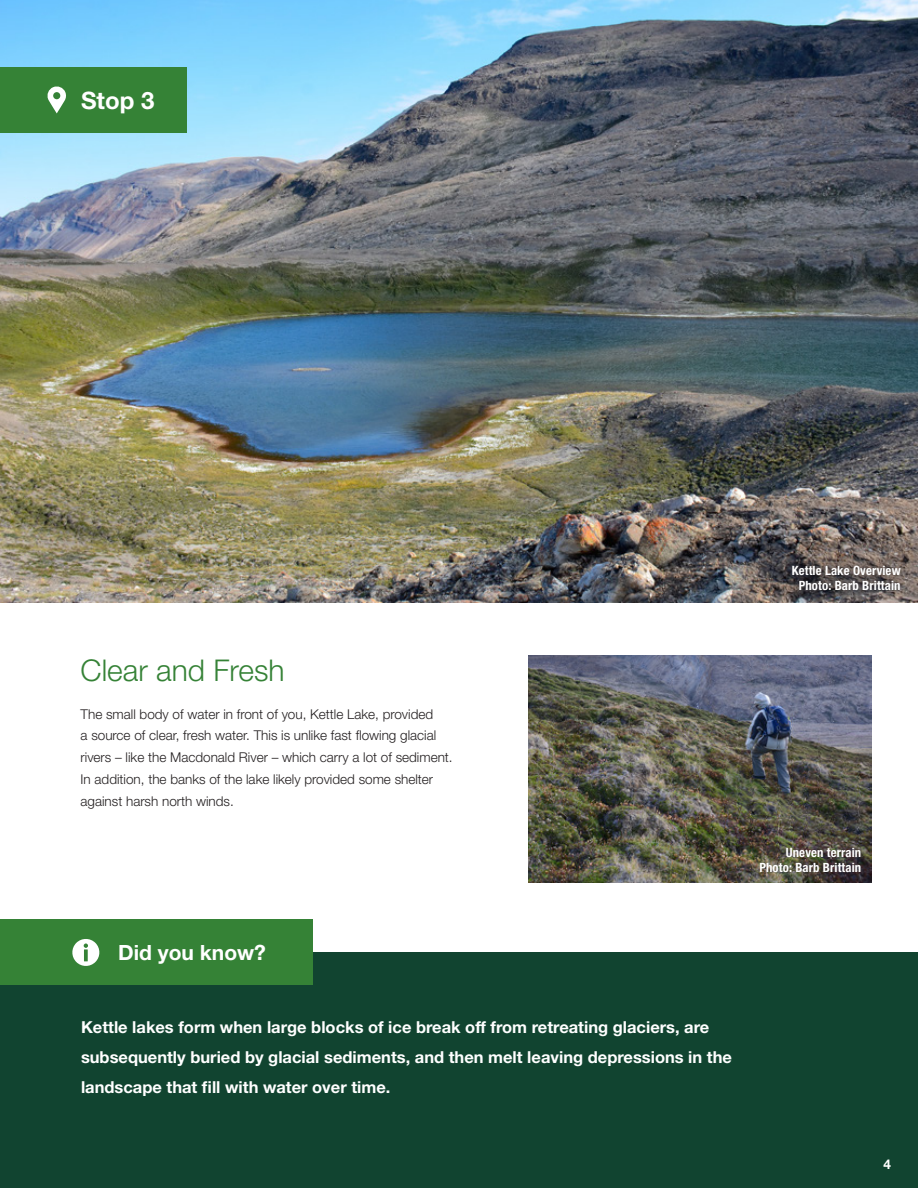
<style>
.page{position:relative;width:918px;height:1188px;background:#fff}
.page>*{position:absolute;margin:0;border:0;box-sizing:border-box;transform-origin:0 0}
._20pt_Green_headers{font:300 30px "Helvetica Neue LT Std";color:#358236}
.Stop_numbers{font:700 24px "Helvetica Neue LT Std";color:#fff}
.Did_you_know{font:700 21px "Helvetica Neue LT Std";color:#fff}
.t1{font:700 16.5px/30px "Helvetica Neue LT Std";color:#fff}
.t2{font:300 13.5px/21.8px "Helvetica Neue LT Std";color:#231f20}
.t3{font:700 13.5px "Helvetica Neue LT Std";color:#fff}
.Photo_credit_-_white{font:700 condensed 12.75px "Helvetica Neue LT Std";letter-spacing:.01em;color:#fff}
</style>
<div class="page">
<img style="left:0;top:0;width:918px;height:602px">
<div style="left:0;top:952px;width:918px;height:236px;background:#114430"></div>
<img style="left:528px;top:655px;width:344px;height:227px">
<svg style="left:781px;top:555px;width:131px;height:47px"></svg>
<div style="left:0;top:67px;width:187px;height:66px;background:#358236"></div>
<div style="left:0;top:919px;width:312px;height:66px;background:#358236"></div>
<svg style="left:47px;top:86px;width:19px;height:27px"></svg>
<svg style="left:72px;top:939px;width:28px;height:27px"></svg>
<p class="Stop_numbers" style="left:81px;top:85px;width:75px">Stop 3</p>
<p class="_20pt_Green_headers" style="left:81px;top:652px;width:205px">Clear and Fresh</p>
<p class="t2" style="left:81px;top:703px;width:374px">The small body of water in front of you, Kettle Lake, provided<br>a source of clear, fresh water. This is unlike fast flowing glacial rivers – like the Macdonald River – which carry a lot of sediment.<br>In addition, the banks of the lake likely provided some shelter against harsh north winds.</p>
<p class="Photo_credit_-_white" style="left:792px;top:563px;width:110px">Kettle Lake Overview</p>
<p class="Photo_credit_-_white" style="left:799px;top:578px;width:103px">Photo: Barb Brittain</p>
<p class="Photo_credit_-_white" style="left:786px;top:844px;width:77px">Uneven terrain</p>
<p class="Photo_credit_-_white" style="left:759px;top:860px;width:103px">Photo: Barb Brittain</p>
<p class="Did_you_know" style="left:118px;top:939px;width:149px">Did you know?</p>
<p class="t1" style="left:81px;top:1012px;width:653px">Kettle lakes form when large blocks of ice break off from retreating glaciers, are subsequently buried by glacial sediments, and then melt leaving depressions in the landscape that fill with water over time.</p>
<p class="t3" style="left:883px;top:1156px;width:9px">4</p>
</div>
